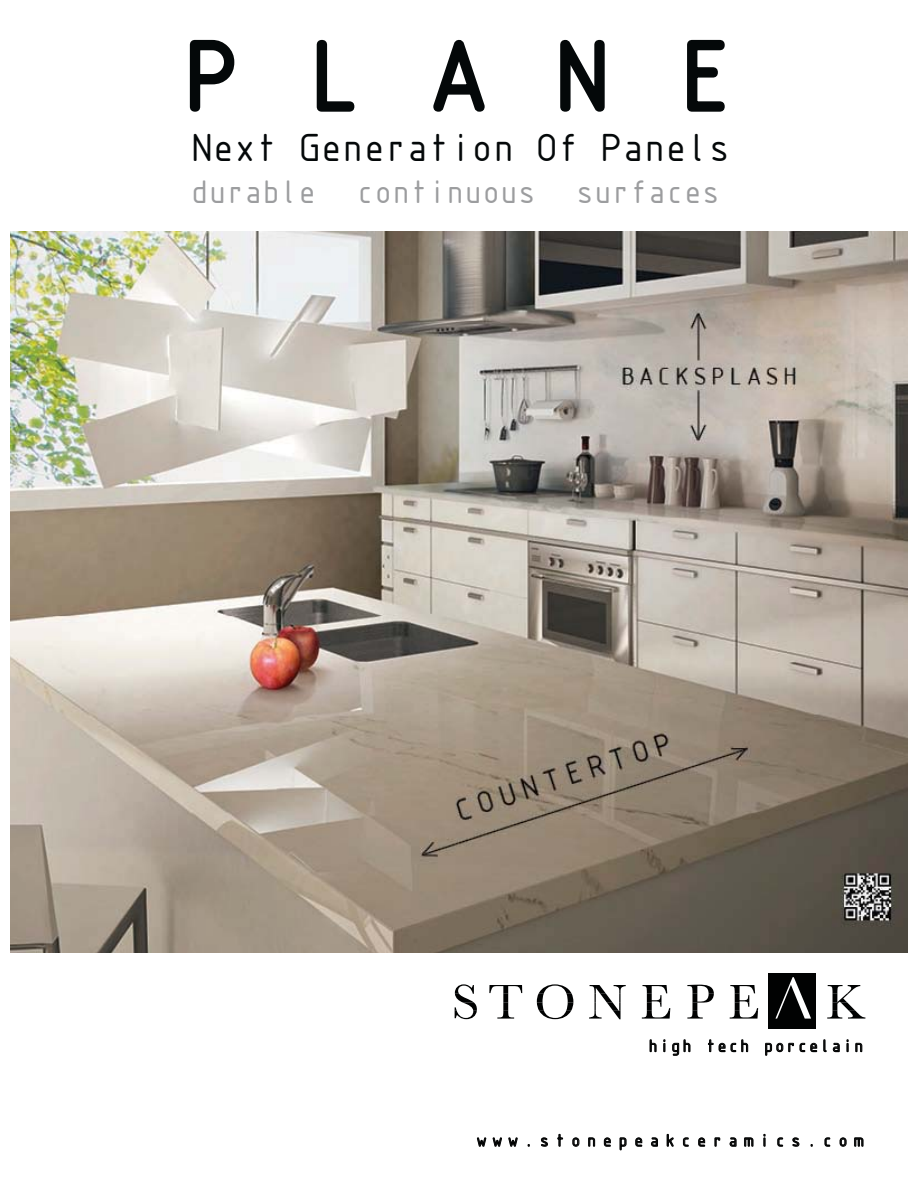
<style>
.page{position:relative;width:918px;height:1188px;background:#fff}
.page>*{position:absolute;margin:0;border:0;box-sizing:border-box;transform-origin:0 0}
.t1{font:105.9px "ISOCTEUR";letter-spacing:.455em;color:#040809}
.t2{font:42.3px "ISOCTEUR";letter-spacing:-.2em;color:#040809}
.t3{font:35.25px "ISOCTEUR";letter-spacing:-.2em;color:#9c9d9f}
.t4{font:18.6px "ISOCTEUR";letter-spacing:.14em;color:#010202}
.t5{font:18.6px "ISOCTEUR";letter-spacing:-.1em;color:#010202}
</style>
<div class="page">
<img style="left:11px;top:232px;width:896px;height:720px">
<svg style="left:189px;top:39px;width:46px;height:73px"></svg>
<svg style="left:316px;top:39px;width:39px;height:73px"></svg>
<svg style="left:433px;top:39px;width:52px;height:73px"></svg>
<svg style="left:560px;top:39px;width:45px;height:73px"></svg>
<svg style="left:687px;top:39px;width:38px;height:73px"></svg>
<div style="left:769px;top:973px;width:47px;height:55px;background:#010202"></div>
<svg style="left:455px;top:977px;width:410px;height:42px"></svg>
<svg style="left:650px;top:1039px;width:6px;height:13px"></svg>
<svg style="left:664px;top:1040px;width:1px;height:12px"></svg>
<svg style="left:672px;top:1039px;width:18px;height:17px"></svg>
<svg style="left:708px;top:1039px;width:40px;height:13px"></svg>
<svg style="left:765px;top:1043px;width:29px;height:13px"></svg>
<svg style="left:800px;top:1043px;width:17px;height:9px"></svg>
<svg style="left:823px;top:1039px;width:4px;height:13px"></svg>
<svg style="left:833px;top:1043px;width:7px;height:9px"></svg>
<svg style="left:847px;top:1040px;width:1px;height:12px"></svg>
<svg style="left:855px;top:1043px;width:7px;height:9px"></svg>
<svg style="left:477px;top:1137px;width:9px;height:10px"></svg>
<svg style="left:493px;top:1137px;width:9px;height:10px"></svg>
<svg style="left:508px;top:1137px;width:10px;height:10px"></svg>
<svg style="left:541px;top:1138px;width:7px;height:9px"></svg>
<svg style="left:557px;top:1134px;width:6px;height:13px"></svg>
<svg style="left:573px;top:1138px;width:6px;height:9px"></svg>
<svg style="left:588px;top:1138px;width:7px;height:9px"></svg>
<svg style="left:604px;top:1138px;width:7px;height:9px"></svg>
<svg style="left:620px;top:1138px;width:6px;height:12px"></svg>
<svg style="left:635px;top:1138px;width:7px;height:9px"></svg>
<svg style="left:651px;top:1138px;width:7px;height:9px"></svg>
<svg style="left:667px;top:1134px;width:7px;height:13px"></svg>
<svg style="left:683px;top:1138px;width:6px;height:9px"></svg>
<svg style="left:698px;top:1138px;width:7px;height:9px"></svg>
<svg style="left:715px;top:1138px;width:5px;height:9px"></svg>
<svg style="left:730px;top:1138px;width:6px;height:9px"></svg>
<svg style="left:744px;top:1138px;width:9px;height:9px"></svg>
<svg style="left:764px;top:1134px;width:1px;height:13px"></svg>
<svg style="left:777px;top:1138px;width:6px;height:9px"></svg>
<svg style="left:793px;top:1138px;width:6px;height:9px"></svg>
<svg style="left:825px;top:1138px;width:5px;height:9px"></svg>
<svg style="left:840px;top:1138px;width:7px;height:9px"></svg>
<svg style="left:854px;top:1138px;width:9px;height:9px"></svg>
<h1 class="t1" style="left:175px;top:42px;width:570px">PLANE</h1>
<p class="t2" style="left:187px;top:134px;width:549px">Next Generation Of Panels</p>
<p class="t3" style="left:187px;top:180px;width:538px">durable continuous surfaces</p>
<p class="t5" style="left:647px;top:1040px;width:220px">high tech porcelain</p>
<p class="t4" style="left:475px;top:1134px;width:392px">www.stonepeakceramics.com</p>
</div>
